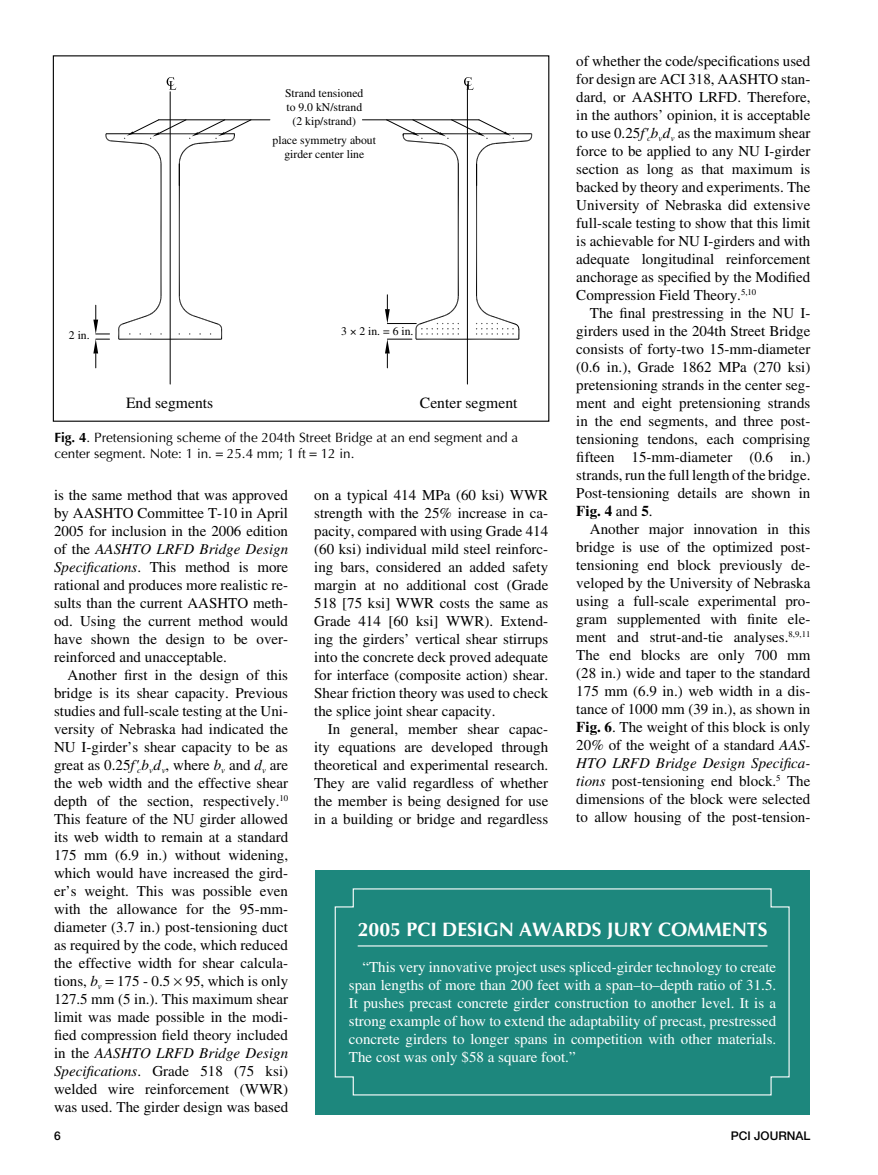
<style>
.page{position:relative;width:878px;height:1175px;background:#fff}
.page>*{position:absolute;margin:0;border:0;box-sizing:border-box;transform-origin:0 0}
.t1{font:700 19.5px "Optima";color:#fff}
.t2{font:15.6px "Times";color:#000}
.t3{font:15px/18px "Times";color:#000;text-align:justify}
.t4{font:15px/18px "Times";color:#fff;text-align:justify}
.t5{font:13.5px/16.2px "Optima";color:#000}
.t6{font:500 12px "Helvetica Neue";color:#000}
.t7{font:11.7px/14.1px "Times";color:#000;text-align:center}
.s1{font-style:italic}
.s2{font-weight:700}
</style>
<div class="page">
<div style="left:315px;top:870px;width:495px;height:245px;background:#1d877d"></div>
<svg style="left:334px;top:888px;width:456px;height:208px"></svg>
<hr style="left:170px;top:92px;width:1px;height:292px;background:#000">
<hr style="left:467px;top:84px;width:1px;height:300px;background:#000">
<hr style="left:362px;top:119px;width:117px;height:1px;background:#000">
<hr style="left:159px;top:119px;width:111px;height:1px;background:#000">
<svg style="left:167px;top:77px;width:9px;height:13px"></svg>
<svg style="left:464px;top:77px;width:9px;height:13px"></svg>
<svg style="left:385px;top:119px;width:147px;height:249px"></svg>
<svg style="left:93px;top:119px;width:159px;height:249px"></svg>
<p class="t3" style="left:576px;top:52px;width:236px">of whether the code/specifications used for design are ACI 318, AASHTO stan&shy;dard, or AASHTO LRFD. Therefore, in the authors’ opinion, it is acceptable to use 0.25<span class="s1">f'</span><sub>c</sub> <span class="s1">b</span><sub>v</sub><span class="s1">d</span><sub>v</sub> as the maximum shear force to be applied to any NU I-girder section as long as that maximum is backed by theory and experiments. The University of Nebraska did extensive full-scale testing to show that this limit is achievable for NU I-girders and with adequate longitudinal reinforcement anchorage as specified by the Modified Compression Field Theory.<sup>5,10</sup></p>
<p class="t3" style="left:576px;top:304px;width:236px;text-indent:14px">The final prestressing in the NU I&shy;girders used in the 204th Street Bridge consists of forty-two 15-mm-diameter (0.6 in.), Grade 1862 MPa (270 ksi) pretensioning strands in the center seg&shy;ment and eight pretensioning strands in the end segments, and three post&shy;tensioning tendons, each comprising fifteen 15-mm-diameter (0.6 in.) strands, run the full length of the bridge.<br>Post-tensioning details are shown in <span class="s2">Fig. 4</span> and <span class="s2">5</span>.</p>
<p class="t3" style="left:576px;top:520px;width:236px;text-indent:14px">Another major innovation in this bridge is use of the optimized post&shy;tensioning end block previously de&shy;veloped by the University of Nebraska using a full-scale experimental pro&shy;gram supplemented with finite ele&shy;ment and strut-and-tie analyses.<sup>8,9,11<br></sup>The end blocks are only 700 mm (28 in.) wide and taper to the standard 175 mm (6.9 in.) web width in a dis&shy;tance of 1000 mm (39 in.), as shown in <span class="s2">Fig. 6</span>. The weight of this block is only 20% of the weight of a standard <span class="s1">AAS-HTO LRFD Bridge Design Specifica&shy;tions</span> post-tensioning end block.<sup>5</sup> The dimensions of the block were selected to allow housing of the post-tension-</p>
<p class="t7" style="left:285px;top:86px;width:80px">Strand tensioned to 9.0 kN/strand (2 kip/strand)</p>
<p class="t7" style="left:272px;top:133px;width:105px">place symmetry about girder center line</p>
<p class="t7" style="left:69px;top:328px;width:22px">2 in.</p>
<p class="t7" style="left:341px;top:324px;width:74px">3 2 in. = 6 in.</p>
<p class="t2" style="left:126px;top:394px;width:89px">End segments</p>
<p class="t2" style="left:420px;top:394px;width:99px">Center segment</p>
<p class="t5" style="left:54px;top:429px;width:465px"><span class="s2">FIG. 4</span>. Pretensioning scheme of the 204th Street Bridge at an end segment and a center segment. Note: 1 in. 25.4 mm; 1 ft 12 in.</p>
<p class="t3" style="left:314px;top:485px;width:236px">on a typical 414 MPa (60 ksi) WWR strength with the 25% increase in ca&shy;pacity, compared with using Grade 414 (60 ksi) individual mild steel reinforc&shy;ing bars, considered an added safety margin at no additional cost (Grade 518 [75 ksi] WWR costs the same as Grade 414 [60 ksi] WWR). Extend&shy;ing the girders’ vertical shear stirrups into the concrete deck proved adequate for interface (composite action) shear.<br>Shear friction theory was used to check the splice joint shear capacity.</p>
<p class="t3" style="left:314px;top:719px;width:236px;text-indent:14px">In general, member shear capac&shy;ity equations are developed through theoretical and experimental research.<br>They are valid regardless of whether the member is being designed for use in a building or bridge and regardless</p>
<p class="t3" style="left:54px;top:485px;width:236px">is the same method that was approved by AASHTO Committee T-10 in April 2005 for inclusion in the 2006 edition of the <span class="s1">AASHTO LRFD Bridge Design Specifications</span>. This method is more rational and produces more realistic re&shy;sults than the current AASHTO meth&shy;od. Using the current method would have shown the design to be over&shy;reinforced and unacceptable.</p>
<p class="t3" style="left:54px;top:665px;width:236px;text-indent:14px">Another first in the design of this bridge is its shear capacity. Previous studies and full-scale testing at the Uni&shy;versity of Nebraska had indicated the NU I-girder’s shear capacity to be as great as 0.25<span class="s1">f'</span><sub>c</sub> <span class="s1">b</span><sub>v</sub><span class="s1">d</span><sub>v</sub>, where <span class="s1">b</span><sub>v</sub> and <span class="s1">d</span><sub>v</sub> are the web width and the effective shear depth of the section, respectively.<sup>10<br></sup>This feature of the NU girder allowed its web width to remain at a standard 175 mm (6.9 in.) without widening, which would have increased the gird&shy;er’s weight. This was possible even with the allowance for the 95-mm&shy;diameter (3.7 in.) post-tensioning duct as required by the code, which reduced the effective width for shear calcula&shy;tions, <span class="s1">b</span><sub>v</sub> 175 - 0.5 95, which is only 127.5 mm (5 in.). This maximum shear limit was made possible in the modi&shy;fied compression field theory included in the <span class="s1">AASHTO LRFD Bridge Design Specifications</span>. Grade 518 (75 ksi) welded wire reinforcement (WWR) was used. The girder design was based</p>
<h1 class="t1" style="left:357px;top:918px;width:112px">2005 PCI DESIGN</h1>
<h1 class="t1" style="left:519px;top:918px;width:46px">AWARDS</h1>
<h1 class="t1" style="left:607px;top:918px;width:95px">JURY COMMENTS</h1>
<p class="t4" style="left:349px;top:958px;width:429px;text-indent:14px">“This very innovative project uses spliced-girder technology to create span lengths of more than 200 feet with a span–to–depth ratio of 31.5.<br>It pushes precast concrete girder construction to another level. It is a strong example of how to extend the adaptability of precast, prestressed concrete girders to longer spans in competition with other materials.<br>The cost was only $58 a square foot.”</p>
<p class="t6" style="left:730px;top:1129px;width:81px">PCI JOURNAL</p>
</div>
